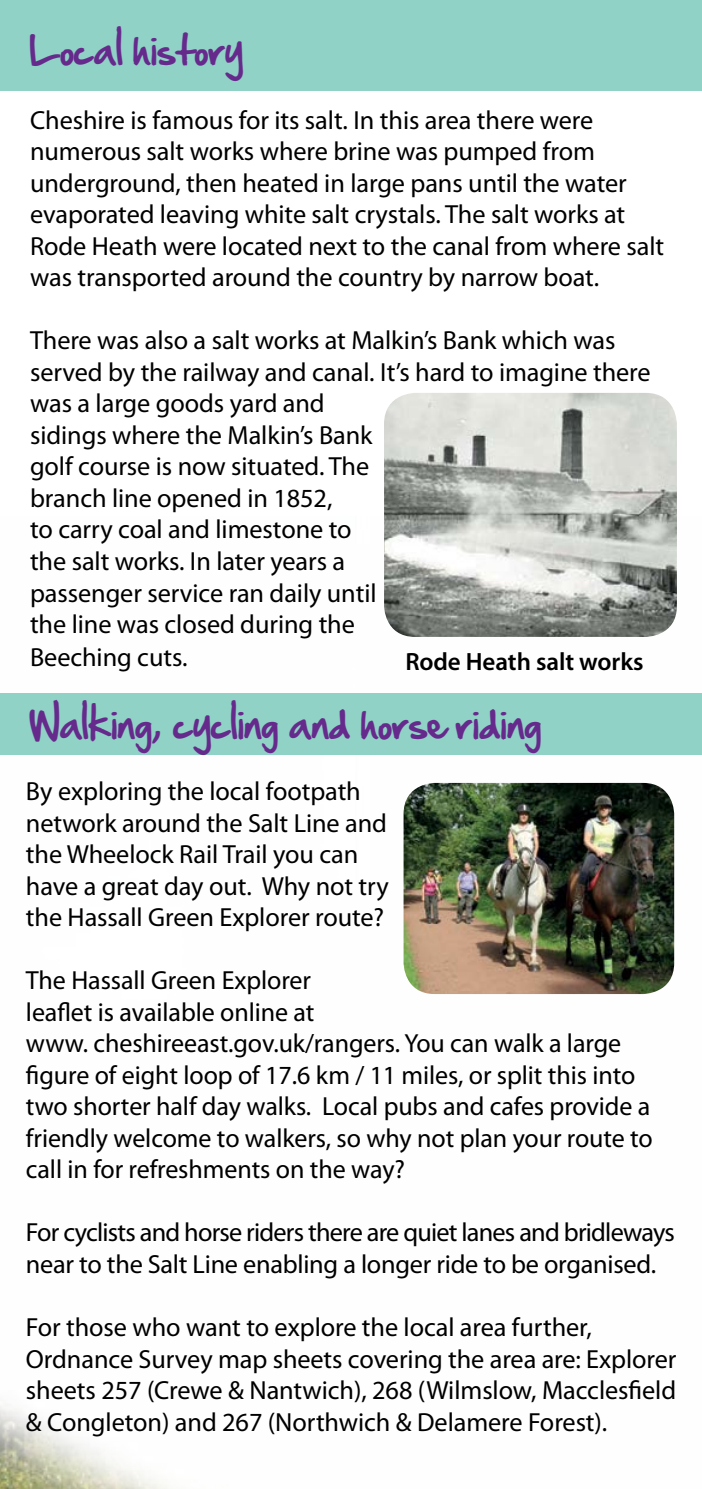
<style>
.page{position:relative;width:702px;height:1489px;background:#fff}
.page>*{position:absolute;margin:0;border:0;box-sizing:border-box;transform-origin:0 0}
.t1{font:35px "Hand Of Sean";color:#662a8c}
.t2{font:26.25px/31.5px "Myriad Pro";letter-spacing:-.005em;color:#000}
.t3{font:26.25px/31.5px "Myriad Pro";letter-spacing:-.03em;color:#000}
.t4{font:600 25px "Myriad Pro";letter-spacing:-.005em;color:#000}
</style>
<div class="page">
<div style="left:0;top:0;width:702px;height:90px;background:#90d2c5"></div>
<img style="left:0;top:812px;width:675px;height:676px">
<div style="left:0;top:693px;width:702px;height:62px;background:#90d2c5"></div>
<img style="left:384px;top:393px;width:293px;height:244px">
<img style="left:403px;top:782px;width:271px;height:212px">
<p class="t1" style="left:30px;top:19px;width:214px">Local history</p>
<p class="t2" style="left:30px;top:105px;width:635px">Cheshire is famous for its salt. In this area there were numerous salt works where brine was pumped from underground, then heated in large pans until the water evaporated leaving white salt crystals. The salt works at Rode Heath were located next to the canal from where salt was transported around the country by narrow boat.</p>
<p class="t2" style="left:30px;top:325px;width:622px">There was also a salt works at Malkin’s Bank which was served by the railway and canal. It’s hard to imagine there was a large goods yard and<br>sidings where the Malkin’s Bank<br>golf course is now situated. The<br>branch line opened in 1852,<br>to carry coal and limestone to<br>the salt works. In later years a<br>passenger service ran daily until<br>the line was closed during the<br>Beeching cuts.</p>
<p class="t4" style="left:405px;top:647px;width:239px">Rode Heath salt works</p>
<p class="t1" style="left:29px;top:693px;width:513px">Walking, cycling and horse riding</p>
<p class="t2" style="left:26px;top:776px;width:364px">By exploring the local footpath network around the Salt Line and the Wheelock Rail Trail you can have a great day out. Why not try the Hassall Green Explorer route?</p>
<p class="t2" style="left:26px;top:965px;width:628px">The Hassall Green Explorer<br>leaflet is available online at<br>www. cheshireeast.gov.uk/rangers. You can walk a large figure of eight loop of 17.6 km / 11 miles, or split this into two shorter half day walks. Local pubs and cafes provide a friendly welcome to walkers, so why not plan your route to call in for refreshments on the way?</p>
<p class="t3" style="left:26px;top:1217px;width:650px">For cyclists and horse riders there are quiet lanes and bridleways near to the Salt Line enabling a longer ride to be organised.</p>
<p class="t2" style="left:26px;top:1311px;width:652px">For those who want to explore the local area further, Ordnance Survey map sheets covering the area are: Explorer sheets 257 (Crewe &amp; Nantwich), 268 (Wilmslow, Macclesfield &amp; Congleton) and 267 (Northwich &amp; Delamere Forest).</p>
</div>
